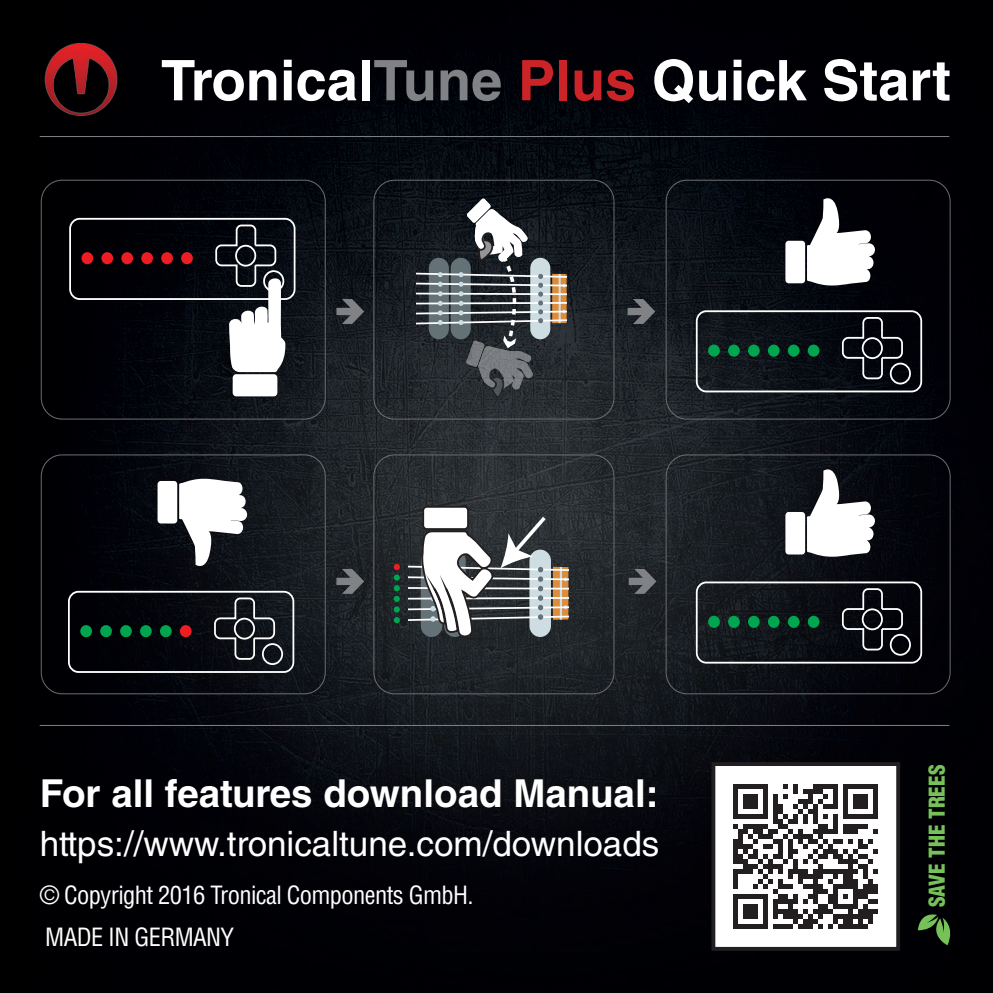
<style>
.page{position:relative;width:993px;height:993px;background:#fff}
.page>*{position:absolute;margin:0;border:0;box-sizing:border-box;transform-origin:0 0}
.t1{font:700 56px "Helvetica LT Std";color:#fff}
.t2{font:700 38.5px "Helvetica LT Std";color:#fff}
.t3{font:35px "Helvetica LT Std";color:#fff}
.t4{font:condensed 24.5px/42px "Helvetica LT Std";letter-spacing:-.025em;color:#fff}
.t5{font:900 condensed 21.35px "Helvetica LT Std";color:#76c259}
.s1{color:#808285}
.s2{color:#cb2428}
</style>
<div class="page">
<img style="left:0;top:0;width:992px;height:992px">
<img style="left:15px;top:44px;width:126px;height:84px">
<div style="left:713px;top:763px;width:184px;height:185px;background:#fff"></div>
<svg style="left:733px;top:784px;width:144px;height:144px"></svg>
<div style="left:711px;top:761px;width:188px;height:189px;border:4px solid #231f20"></div>
<svg style="left:917px;top:911px;width:38px;height:34px"></svg>
<div style="left:69px;top:218px;width:226px;height:82px;border:2px solid #fff;border-radius:10px"></div>
<svg style="left:214px;top:223px;width:71px;height:149px"></svg>
<div style="left:232px;top:374px;width:45px;height:22px;background:#fff;border-radius:4px"></div>
<div style="left:81px;top:252px;width:12px;height:12px;background:#ee1d23;border-radius:50%"></div>
<div style="left:101px;top:252px;width:12px;height:12px;background:#ee1d23;border-radius:50%"></div>
<div style="left:121px;top:252px;width:12px;height:12px;background:#ee1d23;border-radius:50%"></div>
<div style="left:141px;top:252px;width:12px;height:12px;background:#ee1d23;border-radius:50%"></div>
<div style="left:161px;top:252px;width:12px;height:12px;background:#ee1d23;border-radius:50%"></div>
<div style="left:181px;top:252px;width:12px;height:12px;background:#ee1d23;border-radius:50%"></div>
<svg style="left:840px;top:316px;width:63px;height:64px;background:#202127"></svg>
<div style="left:861px;top:337px;width:21px;height:22px;border:2px solid #fff;border-radius:50%"></div>
<div style="left:889px;top:362px;width:21px;height:22px;border:2px solid #fff;border-radius:50%"></div>
<div style="left:695px;top:310px;width:226px;height:82px;border:2px solid #fff;border-radius:10px"></div>
<div style="left:708px;top:344px;width:11px;height:12px;background:#00a54f;border-radius:50%"></div>
<div style="left:727px;top:344px;width:12px;height:12px;background:#00a54f;border-radius:50%"></div>
<div style="left:747px;top:344px;width:12px;height:12px;background:#00a54f;border-radius:50%"></div>
<div style="left:767px;top:344px;width:12px;height:12px;background:#00a54f;border-radius:50%"></div>
<div style="left:787px;top:344px;width:12px;height:12px;background:#00a54f;border-radius:50%"></div>
<div style="left:807px;top:344px;width:12px;height:12px;background:#00a54f;border-radius:50%"></div>
<svg style="left:806px;top:192px;width:69px;height:93px"></svg>
<div style="left:785px;top:241px;width:19px;height:42px;background:#fff;border-radius:3px"></div>
<svg style="left:840px;top:587px;width:63px;height:64px;background:#222329"></svg>
<div style="left:861px;top:608px;width:21px;height:22px;border:2px solid #fff;border-radius:50%"></div>
<div style="left:889px;top:633px;width:21px;height:22px;border:2px solid #fff;border-radius:50%"></div>
<div style="left:695px;top:581px;width:226px;height:82px;border:2px solid #fff;border-radius:10px"></div>
<div style="left:708px;top:615px;width:11px;height:12px;background:#00a54f;border-radius:50%"></div>
<svg style="left:727px;top:615px;width:12px;height:12px"></svg>
<div style="left:747px;top:615px;width:12px;height:12px;background:#00a54f;border-radius:50%"></div>
<div style="left:767px;top:615px;width:12px;height:12px;background:#00a54f;border-radius:50%"></div>
<div style="left:787px;top:615px;width:12px;height:12px;background:#00a54f;border-radius:50%"></div>
<div style="left:807px;top:615px;width:12px;height:12px;background:#00a54f;border-radius:50%"></div>
<svg style="left:806px;top:463px;width:69px;height:93px"></svg>
<div style="left:785px;top:512px;width:19px;height:42px;background:#fff;border-radius:3px"></div>
<svg style="left:213px;top:596px;width:63px;height:64px;background:#282b30"></svg>
<div style="left:234px;top:617px;width:21px;height:22px;border:2px solid #fff;border-radius:50%"></div>
<div style="left:262px;top:643px;width:21px;height:21px;border:2px solid #fff;border-radius:50%"></div>
<div style="left:68px;top:590px;width:226px;height:82px;border:2px solid #fff;border-radius:10px"></div>
<div style="left:80px;top:625px;width:12px;height:12px;background:#00a54f;border-radius:50%"></div>
<div style="left:100px;top:625px;width:12px;height:12px;background:#00a54f;border-radius:50%"></div>
<div style="left:120px;top:625px;width:12px;height:12px;background:#00a54f;border-radius:50%"></div>
<div style="left:140px;top:625px;width:12px;height:12px;background:#00a54f;border-radius:50%"></div>
<div style="left:160px;top:625px;width:12px;height:12px;background:#00a54f;border-radius:50%"></div>
<div style="left:180px;top:625px;width:11px;height:12px;background:#ee1d23;border-radius:50%"></div>
<svg style="left:393px;top:616px;width:6px;height:7px"></svg>
<svg style="left:393px;top:574px;width:6px;height:38px"></svg>
<svg style="left:393px;top:563px;width:6px;height:7px"></svg>
<svg style="left:179px;top:478px;width:68px;height:93px"></svg>
<div style="left:157px;top:481px;width:20px;height:42px;background:#fff;border-radius:3px"></div>
<svg style="left:408px;top:512px;width:160px;height:126px"></svg>
<div style="left:423px;top:506px;width:45px;height:23px;background:#fff;border-radius:4px"></div>
<div style="left:422px;top:505px;width:47px;height:24px;border:2px solid #231f20;border-radius:4px"></div>
<div style="left:627px;top:308px;width:20px;height:7px;background:#808285"></div>
<svg style="left:632px;top:299px;width:23px;height:25px"></svg>
<div style="left:336px;top:308px;width:20px;height:7px;background:#808285"></div>
<svg style="left:342px;top:299px;width:22px;height:25px"></svg>
<div style="left:628px;top:577px;width:20px;height:7px;background:#808285"></div>
<svg style="left:634px;top:568px;width:22px;height:25px"></svg>
<div style="left:336px;top:577px;width:20px;height:7px;background:#808285"></div>
<svg style="left:342px;top:568px;width:22px;height:25px"></svg>
<svg style="left:417px;top:198px;width:149px;height:200px;background:#4e5256"></svg>
<div style="left:41px;top:180px;width:284px;height:239px;border:1px solid #6c6d70;border-radius:21px"></div>
<div style="left:373px;top:180px;width:241px;height:239px;border:1px solid #6c6d70;border-radius:21px"></div>
<div style="left:665px;top:180px;width:285px;height:239px;border:1px solid #6c6d70;border-radius:21px"></div>
<div style="left:41px;top:454px;width:284px;height:240px;border:1px solid #6c6d70;border-radius:21px"></div>
<div style="left:373px;top:454px;width:241px;height:240px;border:1px solid #6c6d70;border-radius:21px"></div>
<div style="left:665px;top:454px;width:285px;height:240px;border:1px solid #6c6d70;border-radius:21px"></div>
<hr style="left:40px;top:136px;width:908px;height:1px;background:#808285">
<hr style="left:40px;top:724px;width:908px;height:1px;background:#808285">
<h1 class="t1" style="left:161px;top:46px;width:791px">Tronical<span class="s1">Tune</span> <span class="s2">Plus</span> Quick Start</h1>
<h2 class="t2" style="left:40px;top:769px;width:620px">For all features download Manual:</h2>
<h3 class="t3" style="left:40px;top:823px;width:621px">https://www.tronicaltune.com/downloads</h3>
<p class="t4" style="left:40px;top:873px;width:435px">© Copyright 2016 Tronical Components GmbH.<br>MADE IN GERMANY</p>
<p class="t5" style="left:923px;top:907px;width:144px;rotate:-90deg">SAVE THE TREES</p>
</div>
